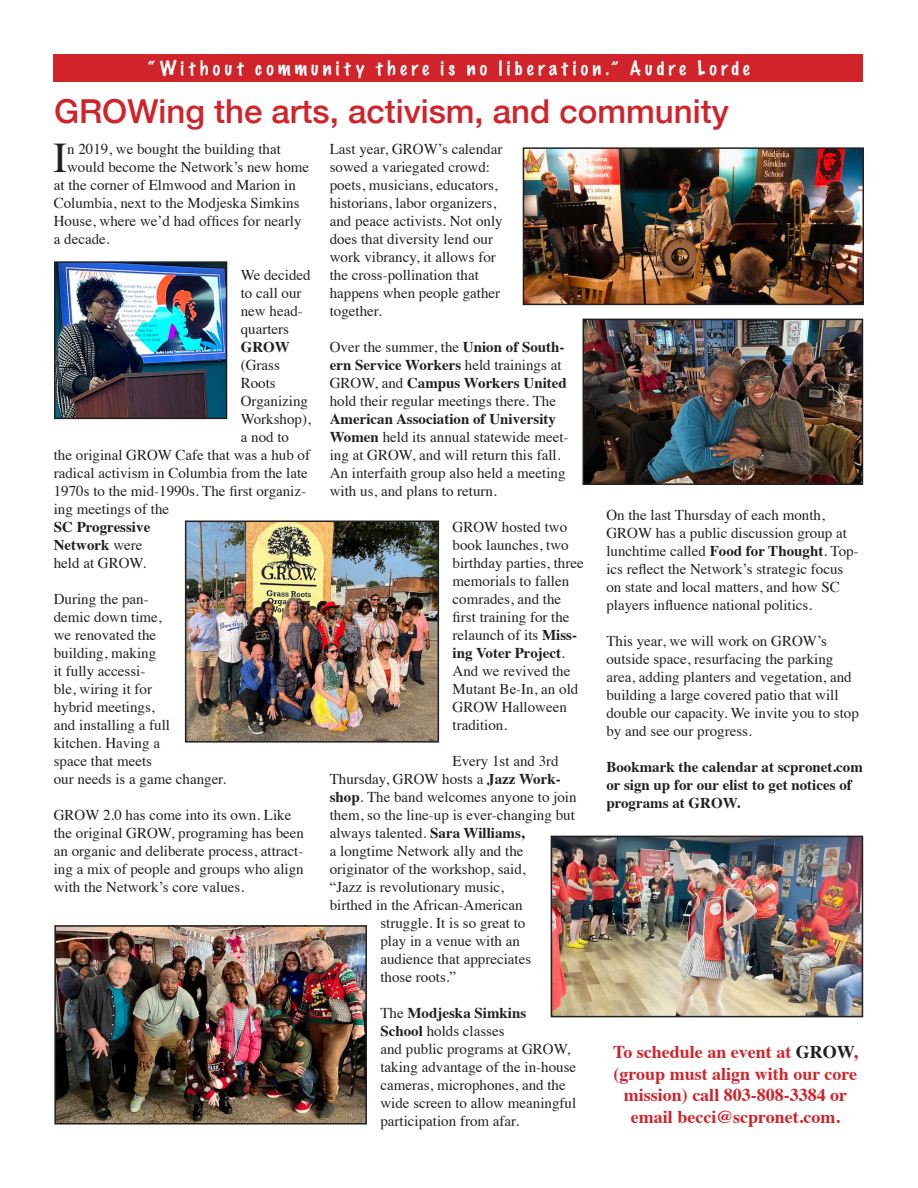
<style>
.page{position:relative;width:918px;height:1188px;background:#fff}
.page>*{position:absolute;margin:0;border:0;box-sizing:border-box;transform-origin:0 0}
.t1{font:42.15px "Times";color:#231f20}
.t2{font:500 33px "Helvetica Neue";color:#d1232a}
.t3{font:700 18px/21.6px "Times";color:#d1232a;text-align:center}
.t4{font:100 18px "Marker Felt";letter-spacing:.24em;color:#fff}
.t5{font:15px/18px "Times";color:#231f20}
.t6{font:700 15px/18px "Times";color:#231f20}
.s1{font-weight:700}
.s2{font-weight:400}
.s3{color:#231f20}
</style>
<div class="page">
<img style="left:554px;top:839px;width:306px;height:175px">
<div style="left:551px;top:836px;width:312px;height:181px;border:2px solid #231f20"></div>
<img style="left:526px;top:150px;width:335px;height:152px">
<div style="left:523px;top:147px;width:341px;height:158px;border:2px solid #231f20"></div>
<div style="left:53px;top:54px;width:810px;height:28px;background:#d1232a"></div>
<img style="left:57px;top:264px;width:167px;height:152px">
<div style="left:54px;top:261px;width:173px;height:158px;border:2px solid #231f20"></div>
<img style="left:586px;top:322px;width:274px;height:160px">
<div style="left:583px;top:319px;width:280px;height:166px;border:2px solid #231f20"></div>
<img style="left:57px;top:928px;width:307px;height:194px">
<div style="left:54px;top:925px;width:313px;height:200px;border:2px solid #231f20"></div>
<img style="left:188px;top:524px;width:248px;height:216px">
<div style="left:185px;top:521px;width:254px;height:222px;border:2px solid #231f20"></div>
<p class="t4" style="left:148px;top:54px;width:603px">“Without community there is no liberation.” Audre Lorde</p>
<p class="t2" style="left:54px;top:85px;width:676px">GROWing the arts, activism, and community</p>
<p class="t5" style="left:330px;top:139px;width:174px">Last year, GROW’s calendar sowed a variegated crowd: poets, musicians, educators, historians, labor organizers, and peace activists. Not only does that diversity lend our work vibrancy, it allows for the cross-pollination that happens when people gather together.</p>
<p class="t5" style="left:330px;top:337px;width:240px">Over the summer, the <span class="s1">Union of South&shy;ern Service Workers</span> held trainings at GROW, and <span class="s1">Campus Workers United </span>hold their regular meetings there. The <span class="s1">American Association of University Women</span> held its annual statewide meet&shy;ing at GROW, and will return this fall.<br>An interfaith group also held a meeting with us, and plans to return.</p>
<p class="t5" style="left:453px;top:517px;width:133px">GROW hosted two book launches, two birthday parties, three memorials to fallen comrades, and the first training for the relaunch of its <span class="s1">Miss&shy;ing Voter Project</span>.<br>And we revived the<br>Mutant Be-In, an old<br>GROW Halloween tradition.</p>
<p class="t5" style="left:453px;top:751px;width:108px">Every 1st and 3rd</p>
<p class="t5" style="left:330px;top:769px;width:232px">Thursday, GROW hosts a <span class="s1">Jazz Work-</span></p>
<p class="t5" style="left:330px;top:787px;width:248px"><span class="s1">shop</span>. The band welcomes anyone to join</p>
<p class="t5" style="left:330px;top:805px;width:247px">them, so the line-up is ever-changing but</p>
<p class="t5" style="left:330px;top:823px;width:196px">always talented. <span class="s1">Sara Williams,</span></p>
<p class="t5" style="left:330px;top:841px;width:195px">a longtime Network ally and the</p>
<p class="t5" style="left:330px;top:859px;width:197px">originator of the workshop, said,</p>
<p class="t5" style="left:330px;top:877px;width:176px">“Jazz is revolutionary music,</p>
<p class="t5" style="left:330px;top:895px;width:194px">birthed in the African-American</p>
<p class="t5" style="left:380px;top:913px;width:146px">struggle. It is so great to</p>
<p class="t5" style="left:380px;top:931px;width:141px">play in a venue with an</p>
<p class="t5" style="left:380px;top:949px;width:152px">audience that appreciates</p>
<p class="t5" style="left:380px;top:967px;width:77px">those roots.”</p>
<p class="t5" style="left:380px;top:1003px;width:197px">The <span class="s1">Modjeska Simkins<br>School</span> holds classes<br>and public programs at GROW, taking advantage of the in-house cameras, microphones, and the wide screen to allow meaningful participation from afar.</p>
<p class="t1" style="left:53px;top:119px;width:16px">I</p>
<p class="t5" style="left:67px;top:139px;width:215px">n 2019, we bought the building that</p>
<p class="t5" style="left:67px;top:157px;width:244px">would become the Network’s new home</p>
<p class="t5" style="left:54px;top:175px;width:244px">at the corner of Elmwood and Marion in</p>
<p class="t5" style="left:54px;top:193px;width:247px">Columbia, next to the Modjeska Simkins</p>
<p class="t5" style="left:54px;top:211px;width:249px">House, where we’d had offices for nearly</p>
<p class="t5" style="left:54px;top:229px;width:57px">a decade.</p>
<p class="t5" style="left:241px;top:265px;width:72px">We decided</p>
<p class="t5" style="left:241px;top:283px;width:62px">to call our</p>
<p class="t5" style="left:241px;top:301px;width:64px">new head-</p>
<p class="t5" style="left:241px;top:319px;width:50px">quarters</p>
<p class="t6" style="left:241px;top:337px;width:51px">GROW</p>
<p class="t5" style="left:241px;top:355px;width:41px">(Grass</p>
<p class="t5" style="left:241px;top:373px;width:37px">Roots</p>
<p class="t5" style="left:241px;top:391px;width:69px">Organizing</p>
<p class="t5" style="left:241px;top:409px;width:72px">Workshop),</p>
<p class="t5" style="left:241px;top:427px;width:50px">a nod to</p>
<p class="t5" style="left:54px;top:445px;width:258px">the original GROW Cafe that was a hub of</p>
<p class="t5" style="left:54px;top:463px;width:256px">radical activism in Columbia from the late</p>
<p class="t5" style="left:54px;top:481px;width:254px">1970s to the mid-1990s. The first organiz-</p>
<p class="t5" style="left:54px;top:499px;width:117px">ing meetings of the</p>
<p class="t6" style="left:54px;top:517px;width:98px">SC Progressive</p>
<p class="t6" style="left:54px;top:535px;width:90px">Network <span class="s2">were</span></p>
<p class="t5" style="left:54px;top:553px;width:94px">held at GROW.</p>
<p class="t5" style="left:54px;top:589px;width:174px">During the pan-<br>demic down time,<br>we renovated the<br>building, making<br>it fully accessi-<br>ble, wiring it for<br>hybrid meetings,<br>and installing a full<br>kitchen. Having a<br>space that meets<br>our needs is a game changer.</p>
<p class="t5" style="left:54px;top:805px;width:252px">GROW 2.0 has come into its own. Like the original GROW, programing has been an organic and deliberate process, attract&shy;ing a mix of people and groups who align with the Network’s core values.</p>
<p class="t5" style="left:606px;top:505px;width:254px">On the last Thursday of each month, GROW has a public discussion group at lunchtime called <span class="s1">Food for Thought</span>. Top&shy;ics reflect the Network’s strategic focus on state and local matters, and how SC players influence national politics.</p>
<p class="t5" style="left:606px;top:631px;width:254px">This year, we will work on GROW’s outside space, resurfacing the parking area, adding planters and vegetation, and building a large covered patio that will double our capacity. We invite you to stop by and see our progress.</p>
<p class="t6" style="left:606px;top:757px;width:258px">Bookmark the calendar at scpronet.com or sign up for our elist to get notices of programs at GROW.</p>
<p class="t3" style="left:613px;top:1039px;width:246px">To schedule an event at <span class="s3">GROW</span>, (group must align with our core mission) call 803-808-3384 or email becci@scpronet.com.</p>
</div>
